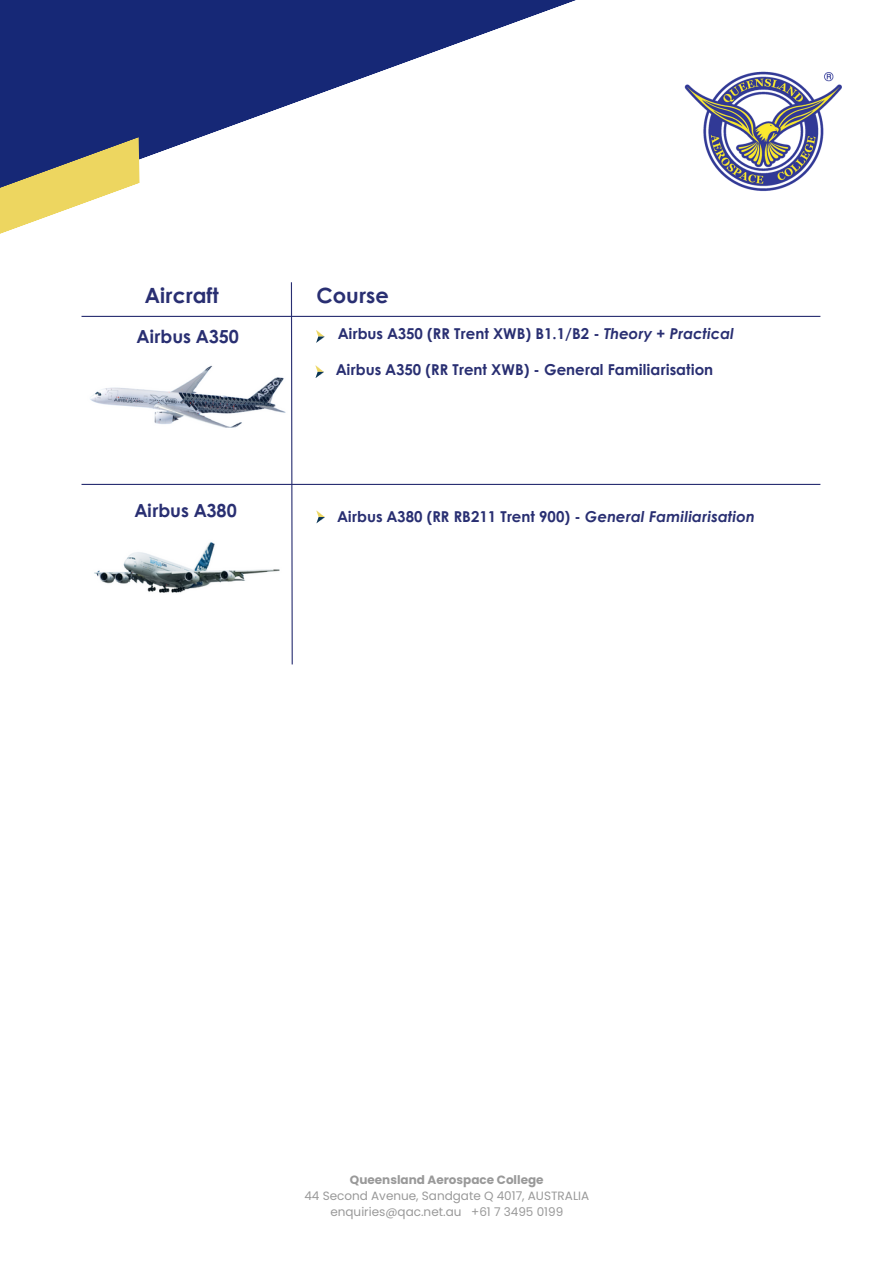
<style>
.page{position:relative;width:894px;height:1264px;background:#fff}
.page>*{position:absolute;margin:0;border:0;box-sizing:border-box;transform-origin:0 0}
.t1{font:700 21px "Century Gothic";color:#292f72}
.t2{font:700 18px "Century Gothic";color:#292f72}
.t3{font:700 15px "Century Gothic";color:#292f72}
.t4{font:12px "Poppins";color:#999}
.t5{font:700 12px "Poppins";color:#999}
.s1{font-style:italic}
</style>
<div class="page">
<img style="left:684px;top:71px;width:158px;height:120px">
<svg style="left:0;top:0;width:576px;height:183px;fill:#162876"></svg>
<svg style="left:0;top:137px;width:139px;height:97px"></svg>
<hr style="left:81px;top:316px;width:739px;height:1px;background:#292f72">
<svg style="left:290px;top:282px;width:3px;height:383px"></svg>
<svg style="left:316px;top:330px;width:8px;height:12px"></svg>
<svg style="left:315px;top:365px;width:8px;height:13px"></svg>
<svg style="left:316px;top:510px;width:8px;height:13px"></svg>
<img style="left:90px;top:365px;width:196px;height:63px">
<img style="left:94px;top:542px;width:186px;height:51px">
<hr style="left:81px;top:484px;width:739px;height:1px;background:#292f72">
<h2 class="t1" style="left:145px;top:279px;width:75px">Aircraft</h2>
<h3 class="t1" style="left:316px;top:279px;width:74px">Course</h3>
<p class="t2" style="left:137px;top:323px;width:103px">Airbus A350</p>
<h2 class="t3" style="left:338px;top:322px;width:397px">Airbus A350 (RR Trent XWB) B1.1/B2 - <span class="s1">Theory + Practical</span></h2>
<h3 class="t3" style="left:336px;top:358px;width:378px">Airbus A350 (RR Trent XWB) - General Familiarisation</h3>
<p class="t2" style="left:135px;top:497px;width:103px">Airbus A380</p>
<p class="t3" style="left:337px;top:504px;width:418px">Airbus A380 (RR RB211 Trent 900) - <span class="s1">General Familiarisation</span></p>
<p class="t5" style="left:350px;top:1171px;width:195px">Queensland Aerospace College</p>
<p class="t4" style="left:304px;top:1187px;width:286px">44 Second Avenue, Sandgate Q 4017, AUSTRALIA</p>
<h3 class="t4" style="left:330px;top:1203px;width:234px">enquiries@qac.net.au +61 7 3495 0199</h3>
</div>
